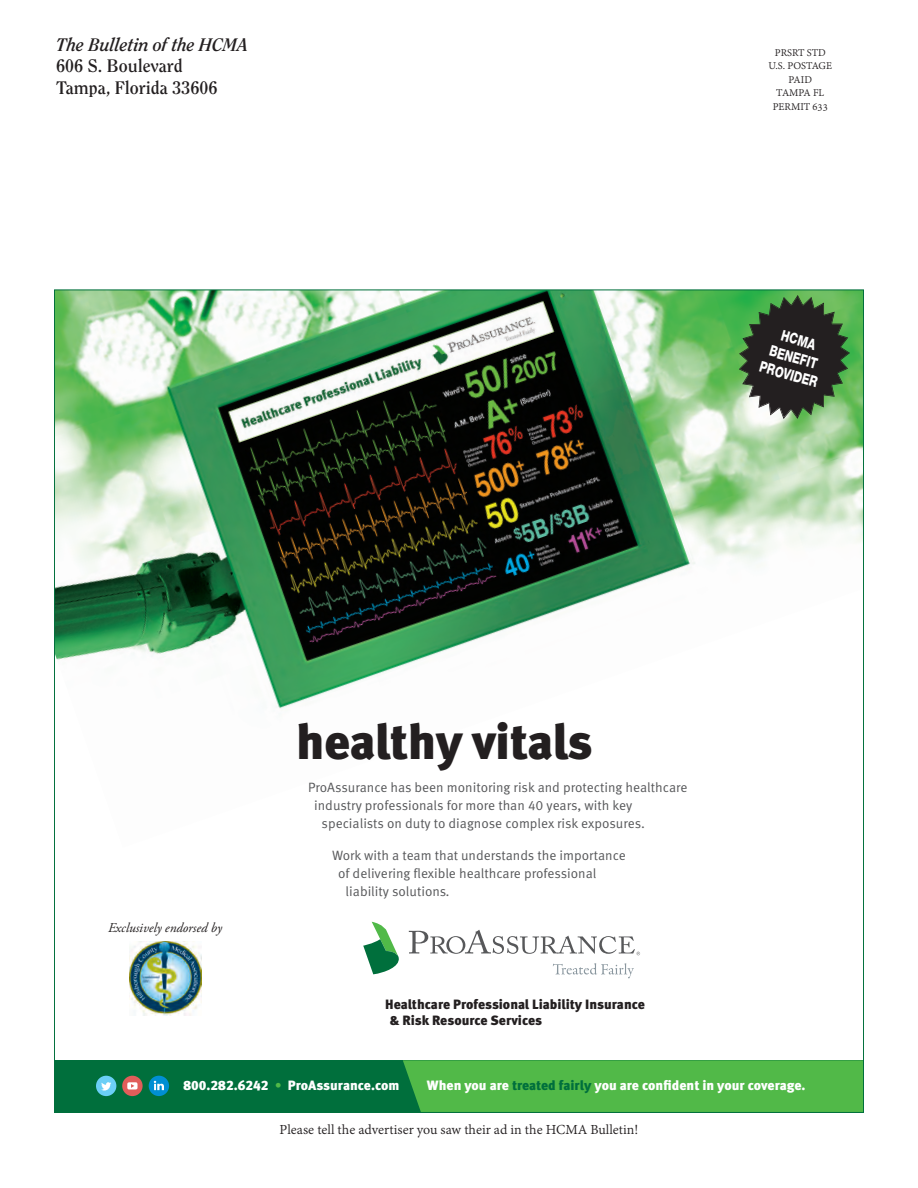
<style>
.page{position:relative;width:918px;height:1188px;background:#fff}
.page>*{position:absolute;margin:0;border:0;box-sizing:border-box;transform-origin:0 0}
.t1{font:900 49.5px "Meta OT";letter-spacing:-.015em;color:#231f20}
.t2{font:700 18px "Clearface";color:#231f20}
.t3{font:italic 700 18px "Clearface";color:#231f20}
.t4{font:15px "Adobe Devanagari";color:#231f20}
.t5{font:800 15px/18px "Helvetica Neue";color:#fff;text-align:center;scale:.75 1}
.t6{font:13.5px "Meta OT";color:#57585a}
.t7{font:900 13.5px "Meta OT";color:#fff}
.t8{font:900 13.5px/15.9px "Meta OT";letter-spacing:-.005em;color:#231f20}
.t9{font:italic 13.5px "Adobe Garamond Pro";color:#231f20}
.t10{font:11.25px "Adobe Devanagari";color:#231f20}
.s1{font-style:italic}
.s2{font-weight:400;color:#51b948}
.s3{color:#006f3c}
</style>
<div class="page">
<img style="left:130px;top:941px;width:62px;height:75px">
<svg style="left:192px;top:921px;width:183px;height:91px"></svg>
<svg style="left:363px;top:922px;width:36px;height:52px"></svg>
<svg style="left:409px;top:930px;width:231px;height:25px"></svg>
<svg style="left:553px;top:963px;width:81px;height:15px"></svg>
<div style="left:54px;top:1060px;width:810px;height:53px;background:#006f3c"></div>
<div style="left:403px;top:1060px;width:459px;height:51px;background:#51b948"></div>
<div style="left:96px;top:1076px;width:20px;height:20px;background:#6bcff6;border-radius:50%"></div>
<svg style="left:101px;top:1082px;width:10px;height:9px"></svg>
<div style="left:122px;top:1076px;width:21px;height:20px;background:#e15d5a;border-radius:50%"></div>
<svg style="left:127px;top:1082px;width:11px;height:7px"></svg>
<div style="left:149px;top:1076px;width:20px;height:20px;background:#008fd3;border-radius:50%"></div>
<svg style="left:154px;top:1081px;width:10px;height:9px"></svg>
<img style="left:56px;top:291px;width:806px;height:418px">
<svg style="left:739px;top:295px;width:111px;height:124px;background:#40573d"></svg>
<p class="t3" style="left:56px;top:34px;width:193px">The Bulletin of the HCMA</p>
<p class="t2" style="left:56px;top:55px;width:128px">606 S. Boulevard</p>
<p class="t2" style="left:56px;top:77px;width:163px">Tampa, Florida 33606</p>
<p class="t10" style="left:775px;top:46px;width:52px">PRSRT STD</p>
<p class="t10" style="left:769px;top:59px;width:65px">U.S. POSTAGE</p>
<p class="t10" style="left:789px;top:73px;width:25px">PAID</p>
<p class="t10" style="left:776px;top:86px;width:49px">TAMPA FL</p>
<p class="t10" style="left:773px;top:100px;width:57px">PERMIT 633</p>
<p class="t5" style="left:772px;top:323px;width:80px;rotate:16deg">HCM A<br>BENEFIT<br>PROVIDER</p>
<p class="t9" style="left:108px;top:919px;width:116px">Exclusively endorsed by</p>
<p class="t1" style="left:296px;top:711px;width:298px">healthy vitals</p>
<p class="t6" style="left:308px;top:779px;width:381px">ProAssurance has been monitoring risk and protecting healthcare</p>
<p class="t6" style="left:314px;top:797px;width:320px">industry professionals for more than 40 years, with key</p>
<p class="t6" style="left:322px;top:815px;width:325px">specialists on duty to diagnose complex risk exposures.</p>
<p class="t6" style="left:332px;top:848px;width:295px">Work with a team that understands the importance</p>
<p class="t6" style="left:338px;top:866px;width:260px">of delivering flexible healthcare professional</p>
<p class="t6" style="left:346px;top:884px;width:106px">liability solutions<span class="s1">.</span></p>
<p class="t8" style="left:390px;top:997px;width:257px;text-indent:-4px">Healthcare Professional Liability Insurance &amp; Risk Resource Services</p>
<p class="t7" style="left:184px;top:1077px;width:218px">800.282.6242 <span class="s2">•</span> ProAssurance.com</p>
<p class="t7" style="left:427px;top:1077px;width:380px">When you are <span class="s3">treated fairly</span> you are confident in your coverage.</p>
<p class="t4" style="left:280px;top:1121px;width:360px">Please tell the advertiser you saw their ad in the HCMA Bulletin!</p>
</div>
